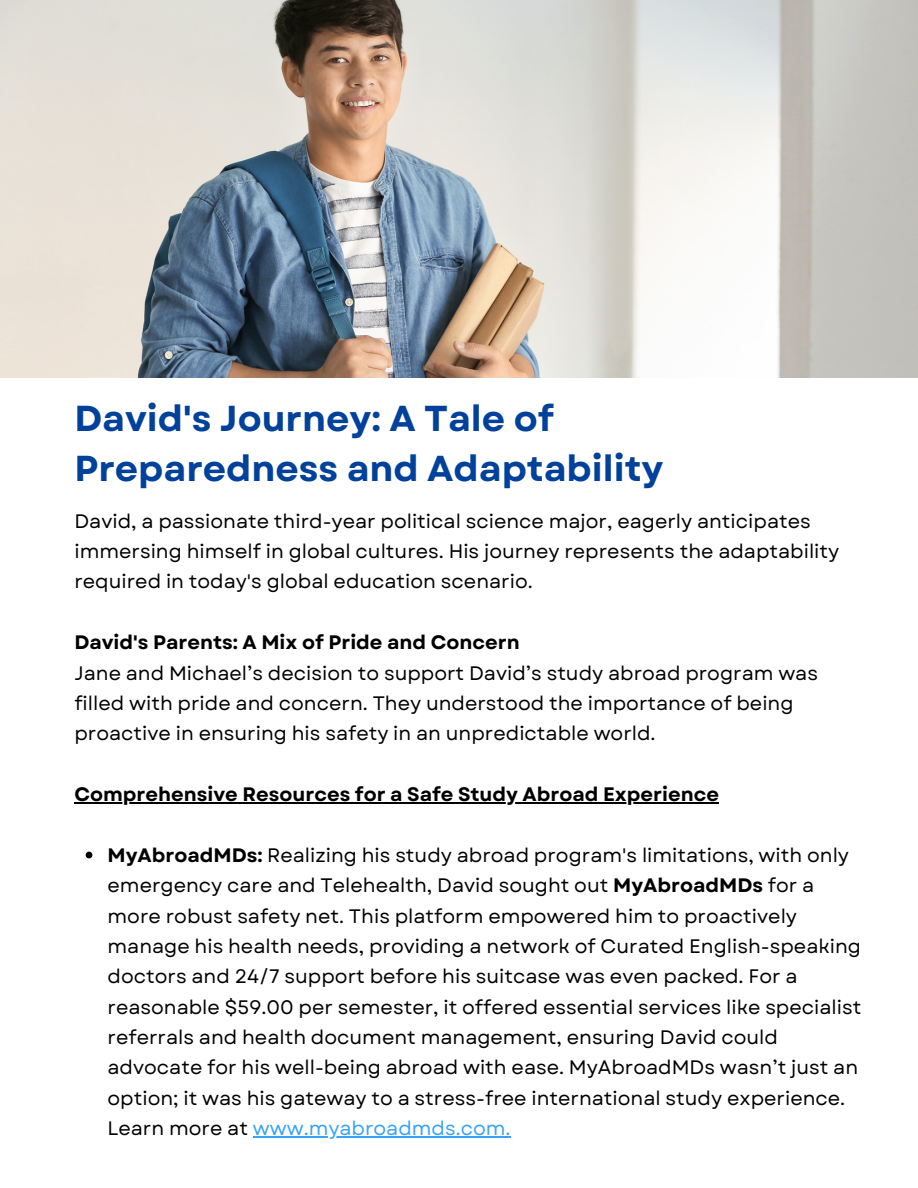
<style>
.page{position:relative;width:918px;height:1188px;background:#fff}
.page>*{position:absolute;margin:0;border:0;box-sizing:border-box;transform-origin:0 0}
.t1{font:700 36px/49.7px "Garet";color:#00419b}
.t2{font:19.5px/30.3px "Garet";color:#000}
.t3{font:700 19.5px "Garet";color:#000}
.s1{font-weight:700}
.s2{color:#38a2f7}
</style>
<div class="page">
<img style="left:0;top:0;width:918px;height:377px">
<hr style="left:74px;top:802px;width:645px;height:1px;background:#000">
<svg style="left:86px;top:852px;width:6px;height:6px"></svg>
<hr style="left:253px;top:1136px;width:258px;height:1px;background:#38a2f7">
<p class="t1" style="left:74px;top:394px;width:590px">David's Journey: A Tale of<br>Preparedness and Adaptability</p>
<p class="t2" style="left:74px;top:506px;width:766px">David, a passionate third-year political science major, eagerly anticipates immersing himself in global cultures. His journey represents the adaptability required in today's global education scenario.</p>
<p class="t3" style="left:74px;top:628px;width:447px">David's Parents: A Mix of Pride and Concern</p>
<p class="t2" style="left:74px;top:658px;width:745px">Jane and Michael’s decision to support David’s study abroad program was filled with pride and concern. They understood the importance of being proactive in ensuring his safety in an unpredictable world.</p>
<p class="t3" style="left:74px;top:780px;width:646px">Comprehensive Resources for a Safe Study Abroad Experience</p>
<p class="t2" style="left:108px;top:840px;width:755px"><span class="s1">MyAbroadMDs:</span> Realizing his study abroad program's limitations, with only emergency care and Telehealth, David sought out <span class="s1">MyAbroadMDs</span> for a more robust safety net. This platform empowered him to proactively manage his health needs, providing a network of Curated English-speaking doctors and 24/7 support before his suitcase was even packed. For a reasonable $59.00 per semester, it offered essential services like specialist referrals and health document management, ensuring David could advocate for his well-being abroad with ease. MyAbroadMDs wasn’t just an option; it was his gateway to a stress-free international study experience.<br>Learn more at <span class="s2">www.myabroadmds.com.</span></p>
</div>
